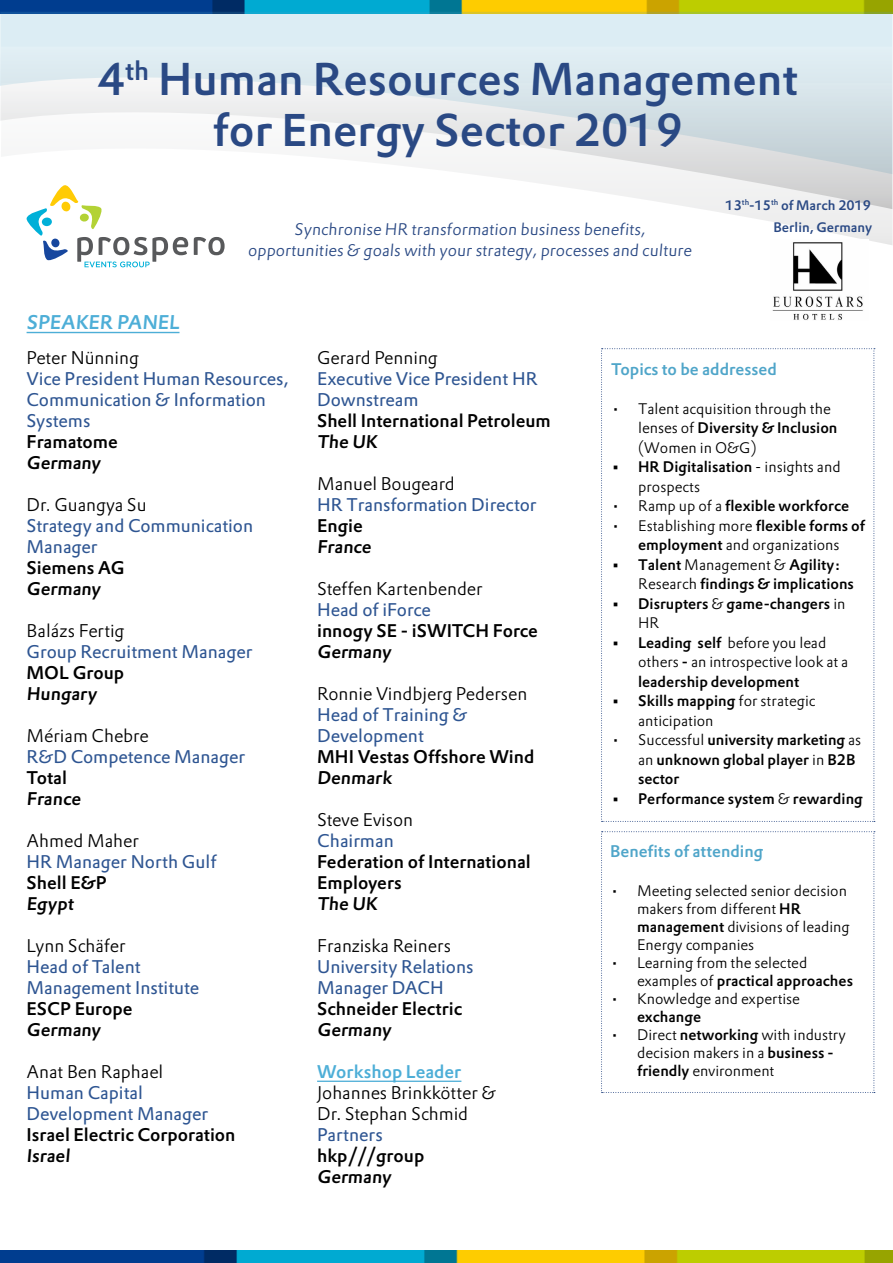
<style>
.page{position:relative;width:893px;height:1263px;background:#fff}
.page>*{position:absolute;margin:0;border:0;box-sizing:border-box;transform-origin:0 0}
.t1{font:45px/51px "DTL Prokyon T Medium";color:#2a4984;text-align:center}
.t2{font:19.5px "DTL Prokyon ST Medium";color:#4daed7}
.t3{font:18px/21px "DTL Prokyon T";color:#2e5592}
.t4{font:18px/21px "DTL Prokyon ST Medium";color:#000}
.t5{font:18px/21px "DTL Prokyon ST Light";color:#000}
.t6{font:18px "DTL Prokyon ST Medium";color:#4daed7}
.t7{font:18px "DTL Prokyon ST Light";letter-spacing:-.02em;color:#000}
.t8{font:16.5px/21px "DTL Prokyon ST Light";color:#2a4984;text-align:center}
.t9{font:16.5px "DTL Prokyon T Medium";color:#4fa5c9}
.t10{font:15px/18px "DTL Prokyon T Light";color:#000}
.t11{font:15px/19.5px "DTL Prokyon T Medium";color:#000}
.t12{font:15px "DTL Prokyon ST Medium";color:#000}
.t13{font:13.5px "DTL Prokyon T Medium";color:#2a4984}
.t14{font:13.5px "DTL Prokyon ST Medium";color:#2a4984}
.s1{font-family:"DTL Prokyon T Light"}
.s2{font-family:"DTL Prokyon T Medium"}
.s3{font-family:"DTL Prokyon ST Medium"}
</style>
<div class="page">
<img style="left:0;top:1250px;width:892px;height:13px">
<hr style="left:27px;top:332px;width:152px;height:1px;background:#4daed7">
<hr style="left:317px;top:1080px;width:144px;height:2px;background:#4daed7">
<svg style="left:601px;top:348px;width:274px;height:474px"></svg>
<svg style="left:601px;top:831px;width:274px;height:262px"></svg>
<svg style="left:194px;top:245px;width:31px;height:10px"></svg>
<svg style="left:43px;top:245px;width:145px;height:22px"></svg>
<img style="left:0;top:1px;width:893px;height:12px">
<div style="left:0;top:12px;width:892px;height:35px;background:#dcedf4"></div>
<div style="left:0;top:47px;width:892px;height:73px;background:#deecf2"></div>
<svg style="left:1px;top:83px;width:892px;height:162px"></svg>
<img style="left:770px;top:240px;width:98px;height:80px">
<h1 class="t1" style="left:98px;top:53px;width:702px">4<sup>th</sup> Human Resources Management for Energy Sector 2019</h1>
<p class="t8" style="left:248px;top:218px;width:447px">Synchronise HR transformation business benefits, opportunities &amp; goals with your strategy, processes and culture</p>
<p class="t13" style="left:726px;top:196px;width:147px">13<sup>th</sup>-15<sup>th</sup> of March 2019</p>
<p class="t14" style="left:773px;top:219px;width:100px">Berlin, Germany</p>
<h2 class="t2" style="left:27px;top:309px;width:157px">SPEAKER PANEL</h2>
<p class="t5" style="left:27px;top:347px;width:114px">Peter Nünning</p>
<p class="t3" style="left:27px;top:368px;width:264px">Vice President Human Resources,<br>Communication &amp; Information<br>Systems</p>
<p class="t4" style="left:27px;top:431px;width:93px">Framatome<br>Germany</p>
<p class="t5" style="left:27px;top:494px;width:122px">Dr. Guangya Su</p>
<p class="t3" style="left:27px;top:515px;width:228px">Strategy and Communication<br>Manager</p>
<p class="t4" style="left:27px;top:557px;width:100px">Siemens AG<br>Germany</p>
<p class="t5" style="left:27px;top:620px;width:99px">Balázs Fertig</p>
<p class="t3" style="left:27px;top:641px;width:228px">Group Recruitment Manager</p>
<p class="t4" style="left:27px;top:662px;width:99px">MOL Group<br>Hungary</p>
<p class="t5" style="left:27px;top:725px;width:124px">Mériam Chebre</p>
<p class="t3" style="left:27px;top:746px;width:220px">R&amp;D Competence Manager</p>
<p class="t4" style="left:27px;top:767px;width:58px">Total<br>France</p>
<p class="t5" style="left:27px;top:830px;width:114px">Ahmed Maher</p>
<p class="t3" style="left:27px;top:851px;width:192px">HR Manager North Gulf</p>
<p class="t4" style="left:27px;top:872px;width:82px">Shell E&amp;P<br>Egypt</p>
<p class="t5" style="left:27px;top:935px;width:101px">Lynn Schäfer</p>
<p class="t3" style="left:27px;top:956px;width:174px">Head of Talent<br>Management Institute</p>
<p class="t4" style="left:27px;top:998px;width:107px">ESCP Europe<br>Germany</p>
<p class="t5" style="left:27px;top:1061px;width:138px">Anat Ben Raphael</p>
<p class="t3" style="left:27px;top:1082px;width:183px">Human Capital<br>Development Manager</p>
<p class="t4" style="left:27px;top:1124px;width:210px">Israel Electric Corporation<br>Israel</p>
<p class="t5" style="left:317px;top:347px;width:122px">Gerard Penning</p>
<p class="t3" style="left:317px;top:368px;width:222px">Executive Vice President HR<br>Downstream</p>
<p class="t4" style="left:317px;top:410px;width:235px">Shell International Petroleum<br>The UK</p>
<p class="t5" style="left:317px;top:473px;width:139px">Manuel Bougeard</p>
<p class="t3" style="left:317px;top:494px;width:221px">HR Transformation Director</p>
<p class="t4" style="left:317px;top:515px;width:58px">Engie<br>France</p>
<p class="t5" style="left:317px;top:578px;width:167px">Steffen Kartenbender</p>
<p class="t3" style="left:317px;top:599px;width:115px">Head of iForce</p>
<p class="t4" style="left:317px;top:620px;width:222px">innogy SE - iSWITCH Force<br>Germany</p>
<p class="t5" style="left:317px;top:683px;width:212px">Ronnie Vindbjerg Pedersen</p>
<p class="t3" style="left:317px;top:704px;width:152px">Head of Training &amp;<br>Development</p>
<p class="t4" style="left:317px;top:746px;width:219px">MHI Vestas Offshore Wind<br>Denmark</p>
<p class="t7" style="left:317px;top:808px;width:98px">Steve Evison</p>
<p class="t3" style="left:317px;top:830px;width:78px">Chairman</p>
<p class="t4" style="left:317px;top:851px;width:215px">Federation of International<br>Employers<br>The UK</p>
<p class="t5" style="left:317px;top:935px;width:135px">Franziska Reiners</p>
<p class="t3" style="left:317px;top:956px;width:158px">University Relations<br>Manager DACH</p>
<p class="t4" style="left:317px;top:998px;width:147px">Schneider Electric<br>Germany</p>
<p class="t6" style="left:317px;top:1060px;width:146px">Workshop Leader</p>
<p class="t5" style="left:317px;top:1082px;width:181px">Johannes Brinkkötter &amp;<br>Dr. Stephan Schmid</p>
<p class="t3" style="left:317px;top:1124px;width:67px">Partners</p>
<p class="t4" style="left:317px;top:1145px;width:109px">hkp///group<br>Germany</p>
<p class="t9" style="left:611px;top:358px;width:167px">Topics to be addressed</p>
<p class="t10" style="left:611px;top:399px;width:221px">• Talent acquisition through the</p>
<p class="t11" style="left:638px;top:418px;width:201px"><span class="s1">lenses of</span> Diversity &amp; Inclusion</p>
<p class="t10" style="left:638px;top:438px;width:120px">(Women in O&amp;G)</p>
<p class="t11" style="left:611px;top:457px;width:231px">• HR Digitalisation <span class="s1">- insights and</span></p>
<p class="t10" style="left:638px;top:477px;width:64px">prospects</p>
<p class="t11" style="left:611px;top:496px;width:240px"><span class="s1">• Ramp up of a</span> flexible workforce</p>
<p class="t10" style="left:611px;top:516px;width:255px;line-height:19.5px;text-align:center">• Establishing more <span class="s2">flexible forms of employment</span> and organizations</p>
<p class="t11" style="left:638px;top:555px;width:217px;text-indent:-27px">• Talent <span class="s1">Management &amp;</span> Agility:<br><span class="s1">Research</span> findings &amp; implications</p>
<p class="t11" style="left:611px;top:594px;width:236px">• Disrupters <span class="s1">&amp;</span> game-changers <span class="s1">in</span></p>
<p class="t10" style="left:638px;top:614px;width:23px">HR</p>
<p class="t10" style="left:638px;top:633px;width:212px;line-height:19.5px;text-indent:-27px"><span class="s2">• Leading self</span> before you lead others <span class="s2">-</span> an introspective look at a</p>
<p class="t11" style="left:638px;top:672px;width:163px">leadership development</p>
<p class="t11" style="left:611px;top:691px;width:206px">• Skills mapping <span class="s1">for strategic</span></p>
<p class="t10" style="left:638px;top:711px;width:77px">anticipation</p>
<p class="t11" style="left:638px;top:730px;width:225px;text-indent:-27px"><span class="s1">• Successful</span> university marketing <span class="s1">as an</span> unknown global player <span class="s1">in</span> B2B sector</p>
<p class="t11" style="left:611px;top:789px;width:253px">• Performance system <span class="s1">&amp;</span> rewarding</p>
<p class="t9" style="left:610px;top:840px;width:155px">Benefits of attending</p>
<p class="t10" style="left:637px;top:882px;width:214px;text-indent:-27px">• Meeting selected senior decision makers from different <span class="s2">HR management</span> divisions of leading<br>Energy companies</p>
<p class="t10" style="left:610px;top:954px;width:199px">• Learning from the selected</p>
<p class="t12" style="left:637px;top:971px;width:217px"><span class="s1">examples of</span> practical approaches</p>
<p class="t10" style="left:610px;top:990px;width:191px">• Knowledge and expertise</p>
<p class="t12" style="left:637px;top:1007px;width:66px">exchange</p>
<p class="t10" style="left:637px;top:1026px;width:210px;text-indent:-27px">• Direct <span class="s3">networking</span> with industry decision makers in a <span class="s3">business - friendly</span> environment</p>
</div>
